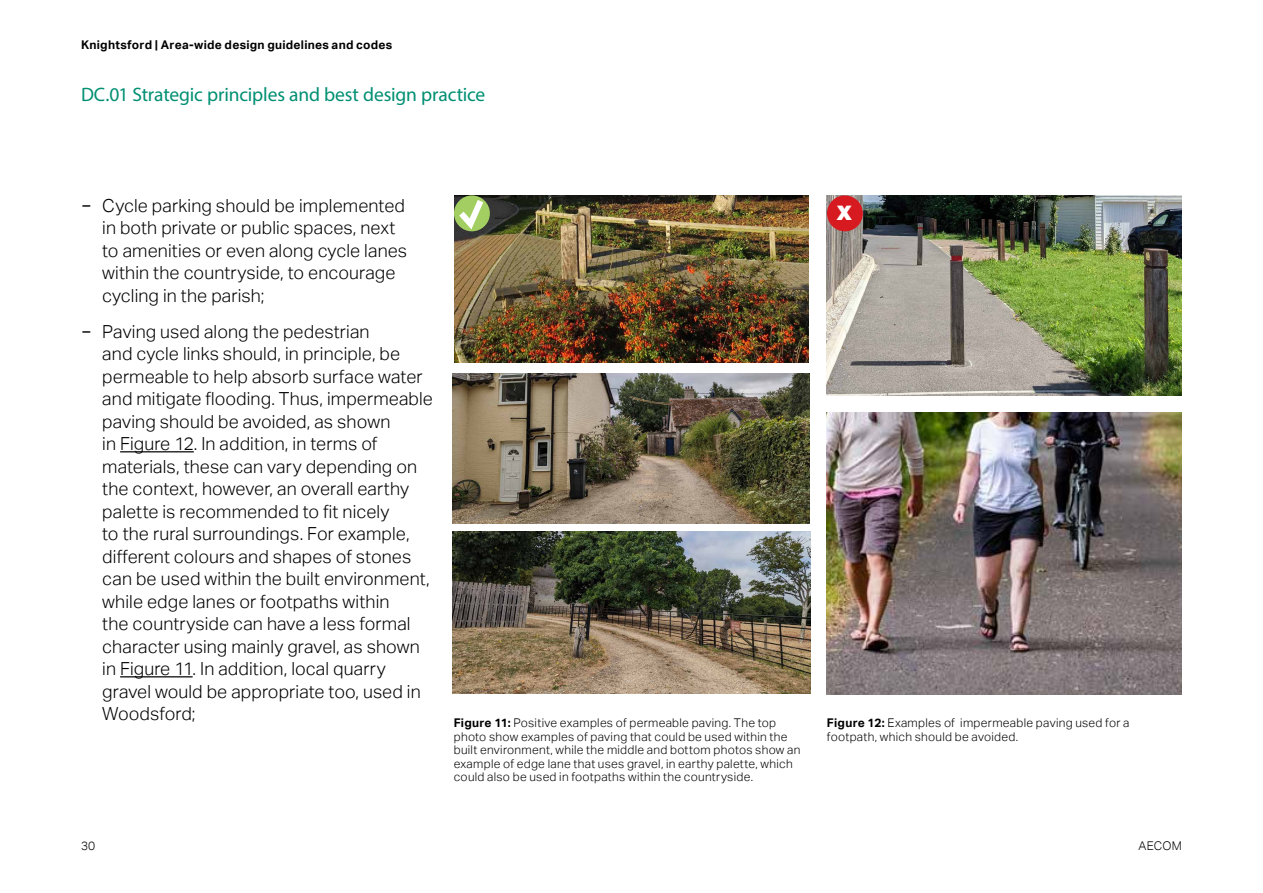
<style>
.page{position:relative;width:1263px;height:893px;background:#fff}
.page>*{position:absolute;margin:0;border:0;box-sizing:border-box;transform-origin:0 0}
.t1{font:800 27px "AECOM Sans";color:#fff}
.t2{font:19.5px "Myriad Pro";letter-spacing:-.01em;color:#008f72}
.t3{font:300 18px/22.5px "AECOM Sans";letter-spacing:.005em;color:#000}
.t4{font:300 12px/13.5px "AECOM Sans";letter-spacing:.025em;color:#000}
.t5{font:700 12px "AECOM Sans";letter-spacing:.02em;color:#000}
.s1{font-weight:400}
.s2{font-weight:700}
</style>
<div class="page">
<img style="left:453px;top:373px;width:357px;height:150px">
<img style="left:453px;top:531px;width:357px;height:162px">
<img style="left:827px;top:195px;width:355px;height:200px">
<img style="left:454px;top:195px;width:355px;height:168px">
<img style="left:827px;top:412px;width:355px;height:283px">
<div style="left:827px;top:195px;width:36px;height:36px;background:#d71920;border-radius:50%"></div>
<svg style="left:454px;top:195px;width:36px;height:36px"></svg>
<svg style="left:454px;top:195px;width:34px;height:40px"></svg>
<hr style="left:120px;top:451px;width:74px;height:1px;background:#000">
<hr style="left:120px;top:676px;width:73px;height:1px;background:#000">
<p class="t5" style="left:81px;top:38px;width:313px">Knightsford | Area-wide design guidelines and codes</p>
<p class="t2" style="left:81px;top:82px;width:406px">DC.01 Strategic principles and best design practice</p>
<p class="t3" style="left:102px;top:194px;width:306px;text-indent:-21px"><span class="s1">−</span> Cycle parking should be implemented in both private or public spaces, next to amenities or even along cycle lanes within the countryside, to encourage cycling in the parish;</p>
<p class="t3" style="left:102px;top:320px;width:332px;text-indent:-21px"><span class="s1">−</span> Paving used along the pedestrian<br>and cycle links should, in principle, be permeable to help absorb surface water and mitigate flooding. Thus, impermeable paving should be avoided, as shown<br>in Figure 12. In addition, in terms of materials, these can vary depending on the context, however, an overall earthy palette is recommended to fit nicely<br>to the rural surroundings. For example, different colours and shapes of stones can be used within the built environment, while edge lanes or footpaths within<br>the countryside can have a less formal character using mainly gravel, as shown in Figure 11. In addition, local quarry gravel would be appropriate too, used in Woodsford;</p>
<p class="t4" style="left:454px;top:716px;width:348px"><span class="s2">Figure 11:</span> Positive examples of permeable paving. The top photo show examples of paving that could be used within the built environment, while the middle and bottom photos show an example of edge lane that uses gravel, in earthy palette, which could also be used in footpaths within the countryside.</p>
<h1 class="t1" style="left:836px;top:193px;width:17px">x</h1>
<p class="t4" style="left:827px;top:716px;width:304px"><span class="s2">Figure 12:</span> Examples of impermeable paving used for a footpath, which should be avoided.</p>
<p class="t4" style="left:81px;top:839px;width:16px">30</p>
<p class="t4" style="left:1138px;top:839px;width:45px">AECOM</p>
</div>
